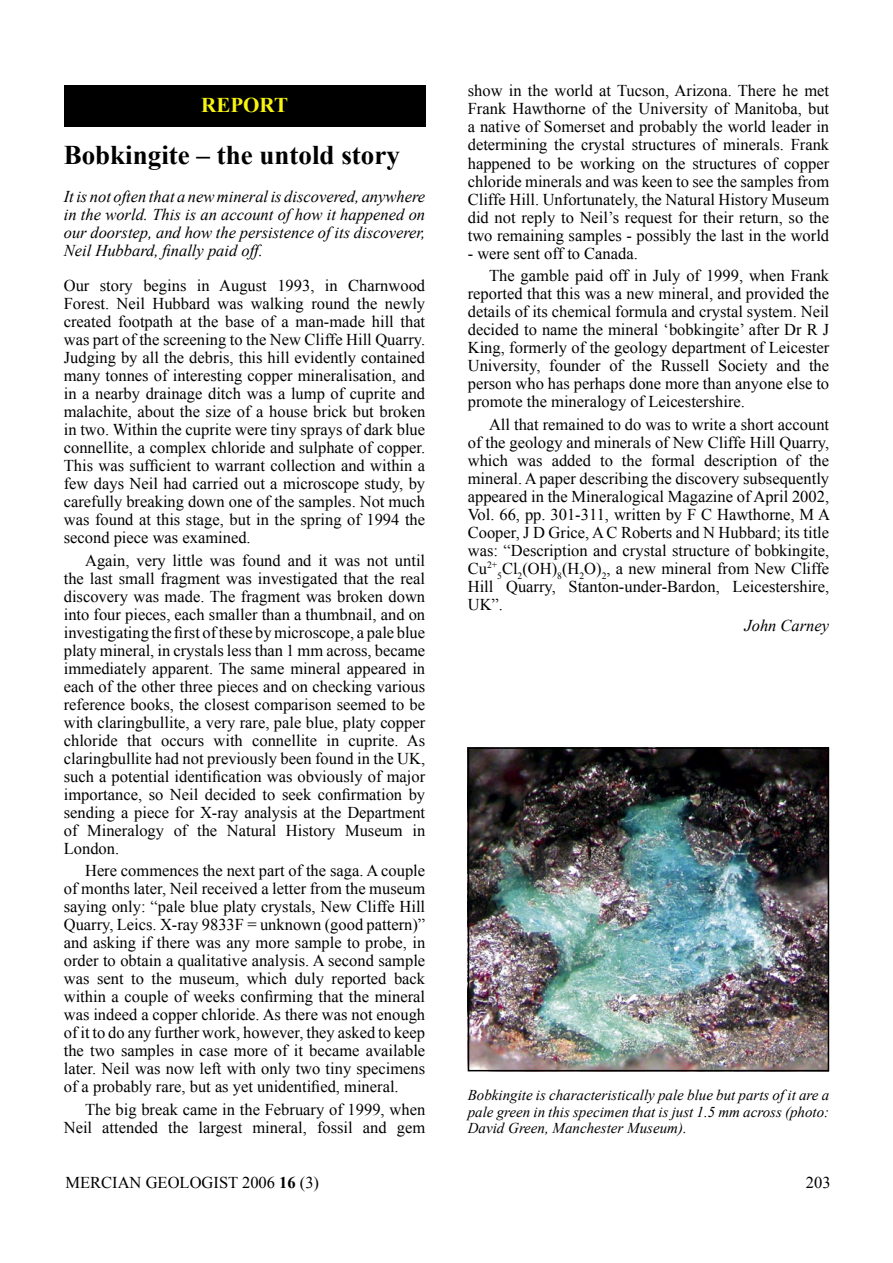
<style>
.page{position:relative;width:893px;height:1263px;background:#fff}
.page>*{position:absolute;margin:0;border:0;box-sizing:border-box;transform-origin:0 0}
.t1{font:700 27px "Times New Roman";color:#000}
.t2{font:700 21px "Times New Roman";color:#f7f410}
.Body_Text{font:16.5px/18px "Times New Roman";color:#000;text-align:justify}
.Body_Text_2{font:italic 16.5px/18px "Times New Roman";color:#000;text-align:justify}
.Body_Text-2{font:italic 16.5px "Times New Roman";color:#000}
.Body_Text-3{font:italic 15px/16.5px "Times New Roman";color:#000;text-align:justify}
.s1{font-weight:700}
</style>
<div class="page">
<div style="left:64px;top:85px;width:361px;height:41px;background:#000"></div>
<img style="left:471px;top:750px;width:355px;height:318px">
<div style="left:468px;top:747px;width:361px;height:324px;border:2px solid #000"></div>
<p class="t2" style="left:201px;top:90px;width:88px">REPORT</p>
<p class="t1" style="left:64px;top:137px;width:338px">Bobkingite – the untold story</p>
<p class="Body_Text_2" style="left:64px;top:187px;width:363px">It is not often that a new mineral is discovered, anywhere in the world. This is an account of how it happened on our doorstep, and how the persistence of its discoverer, Neil Hubbard, finally paid off.</p>
<p class="Body_Text" style="left:64px;top:276px;width:363px">Our story begins in August 1993, in Charnwood Forest. Neil Hubbard was walking round the newly created footpath at the base of a man-made hill that was part of the screening to the New Cliffe Hill Quarry.<br>Judging by all the debris, this hill evidently contained many tonnes of interesting copper mineralisation, and in a nearby drainage ditch was a lump of cuprite and malachite, about the size of a house brick but broken in two. Within the cuprite were tiny sprays of dark blue connellite, a complex chloride and sulphate of copper.<br>This was sufficient to warrant collection and within a few days Neil had carried out a microscope study, by carefully breaking down one of the samples. Not much was found at this stage, but in the spring of 1994 the second piece was examined.</p>
<p class="Body_Text" style="left:64px;top:551px;width:363px;text-indent:21px">Again, very little was found and it was not until the last small fragment was investigated that the real discovery was made. The fragment was broken down into four pieces, each smaller than a thumbnail, and on investigating the first of these by microscope, a pale blue platy mineral, in crystals less than 1 mm across, became immediately apparent. The same mineral appeared in each of the other three pieces and on checking various reference books, the closest comparison seemed to be with claringbullite, a very rare, pale blue, platy copper chloride that occurs with connellite in cuprite. As claringbullite had not previously been found in the UK, such a potential identification was obviously of major importance, so Neil decided to seek confirmation by sending a piece for X-ray analysis at the Department of Mineralogy of the Natural History Museum in London.</p>
<p class="Body_Text" style="left:64px;top:861px;width:363px;text-indent:21px">Here commences the next part of the saga. A couple of months later, Neil received a letter from the museum saying only: “pale blue platy crystals, New Cliffe Hill Quarry, Leics. X-ray 9833F = unknown (good pattern)” and asking if there was any more sample to probe, in order to obtain a qualitative analysis. A second sample was sent to the museum, which duly reported back within a couple of weeks confirming that the mineral was indeed a copper chloride. As there was not enough of it to do any further work, however, they asked to keep the two samples in case more of it became available later. Neil was now left with only two tiny specimens of a probably rare, but as yet unidentified, mineral.</p>
<p class="Body_Text" style="left:64px;top:1100px;width:363px;text-align:right">The big break came in the February of 1999, when<br>Neil attended the largest mineral, fossil and gem</p>
<p class="Body_Text" style="left:468px;top:82px;width:363px">show in the world at Tucson, Arizona. There he met Frank Hawthorne of the University of Manitoba, but a native of Somerset and probably the world leader in determining the crystal structures of minerals. Frank happened to be working on the structures of copper chloride minerals and was keen to see the samples from Cliffe Hill. Unfortunately, the Natural History Museum did not reply to Neil’s request for their return, so the two remaining samples - possibly the last in the world</p>
<p class="Body_Text" style="left:468px;top:244px;width:172px">- were sent off to Canada.</p>
<p class="Body_Text" style="left:468px;top:266px;width:363px;text-indent:21px">The gamble paid off in July of 1999, when Frank reported that this was a new mineral, and provided the details of its chemical formula and crystal system. Neil decided to name the mineral ‘bobkingite’ after Dr R J King, formerly of the geology department of Leicester University, founder of the Russell Society and the person who has perhaps done more than anyone else to promote the mineralogy of Leicestershire.</p>
<p class="Body_Text" style="left:468px;top:415px;width:364px;text-indent:21px">All that remained to do was to write a short account of the geology and minerals of New Cliffe Hill Quarry, which was added to the formal description of the mineral. A paper describing the discovery subsequently appeared in the Mineralogical Magazine of April 2002, Vol. 66, pp. 301-311, written by F C Hawthorne, M A Cooper, J D Grice, A C Roberts and N Hubbard; its title was: “Description and crystal structure of bobkingite, Cu<sup>2+</sup><sub>5</sub>Cl<sub>2</sub>(OH)<sub>8</sub>(H<sub>2</sub>O)<sub>2</sub>, a new mineral from New Cliffe Hill Quarry, Stanton-under-Bardon, Leicestershire, UK”.</p>
<p class="Body_Text-2" style="left:744px;top:614px;width:86px">John Carney</p>
<p class="Body_Text-3" style="left:468px;top:1086px;width:363px">Bobkingite is characteristically pale blue but parts of it are a pale green in this specimen that is just 1.5 mm across (photo:<br>David Green, Manchester Museum).</p>
<p class="Body_Text" style="left:65px;top:1173px;width:255px">MERCIAN GEOLOGIST 2006 <span class="s1">16</span> (3)</p>
<p class="Body_Text" style="left:806px;top:1173px;width:26px">203</p>
</div>
